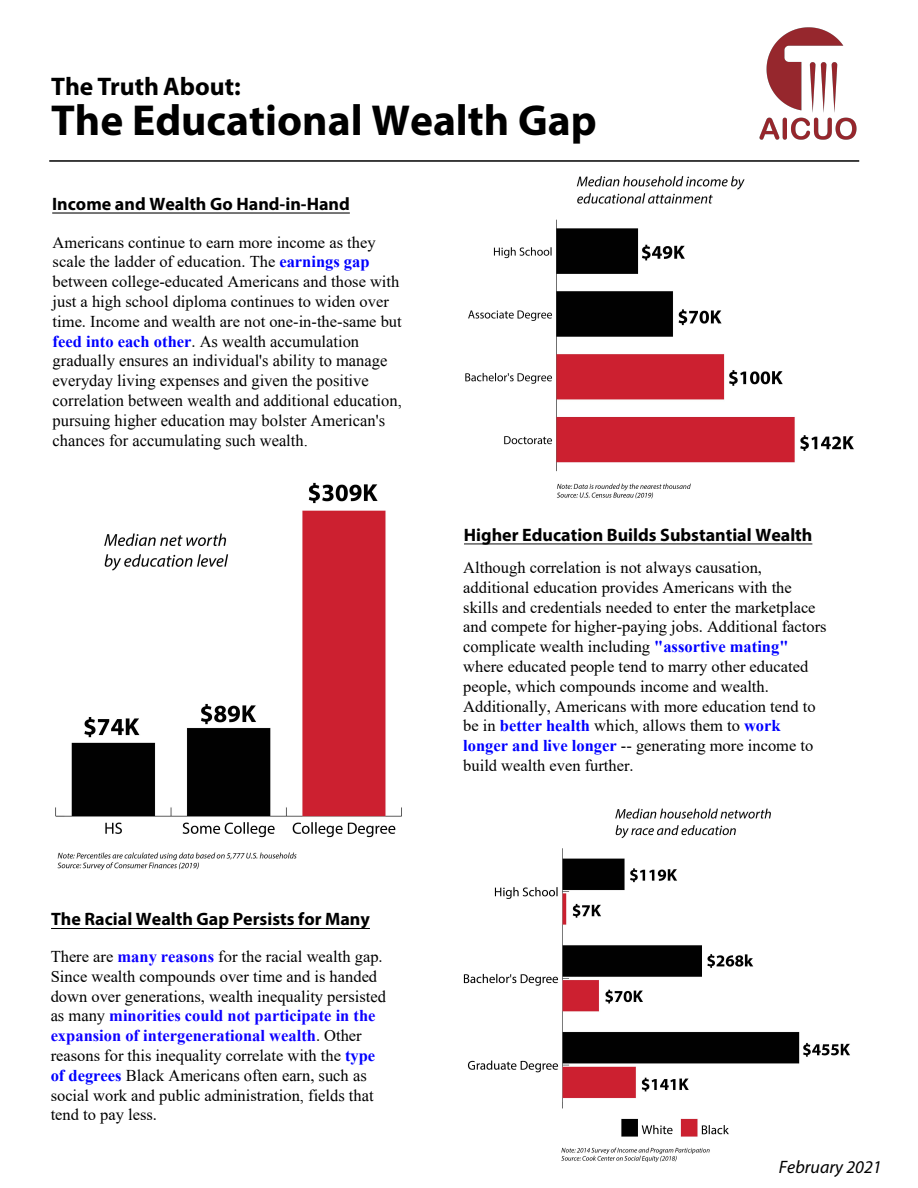
<style>
.page{position:relative;width:918px;height:1188px;background:#fff}
.page>*{position:absolute;margin:0;border:0;box-sizing:border-box;transform-origin:0 0}
.t1{font:700 43.5px "Myriad Pro";color:#000}
.t2{font:700 25.5px "Myriad Pro";color:#000}
.t3{font:700 18px "Myriad Pro";color:#000}
.t4{font:italic 18px "Myriad Pro";color:#000}
.t5{font:16.5px/19.8px "Times New Roman";color:#000}
.s1{font-weight:700;color:#00f}
.s2{font-weight:700;color:#0e00ff}
</style>
<div class="page">
<hr style="left:51px;top:928px;width:319px;height:1px;background:#000">
<hr style="left:52px;top:213px;width:298px;height:1px;background:#000">
<hr style="left:464px;top:543px;width:348px;height:1px;background:#000">
<hr style="left:49px;top:160px;width:810px;height:2px;background:#000">
<img style="left:759px;top:27px;width:98px;height:113px">
<img style="left:55px;top:482px;width:347px;height:388px">
<img style="left:465px;top:176px;width:389px;height:323px">
<img style="left:463px;top:808px;width:387px;height:354px">
<h2 class="t2" style="left:51px;top:69px;width:191px">The Truth About:</h2>
<h1 class="t1" style="left:51px;top:92px;width:547px">The Educational Wealth Gap</h1>
<p class="t3" style="left:52px;top:193px;width:299px">Income and Wealth Go Hand-in-Hand</p>
<p class="t5" style="left:53px;top:232px;width:351px">Americans continue to earn more income as they scale the ladder of education. The <span class="s1">earnings gap </span>between college-educated Americans and those with just a high school diploma continues to widen over time. Income and wealth are not one-in-the-same but <span class="s1">feed into each other</span>. As wealth accumulation gradually ensures an individual's ability to manage everyday living expenses and given the positive correlation between wealth and additional education, pursuing higher education may bolster American's chances for accumulating such wealth.</p>
<p class="t3" style="left:51px;top:907px;width:320px">The Racial Wealth Gap Persists for Many</p>
<p class="t5" style="left:51px;top:946px;width:337px">There are <span class="s2">many reasons</span> for the racial wealth gap.<br>Since wealth compounds over time and is handed down over generations, wealth inequality persisted as many <span class="s2">minorities could not participate in the expansion of intergenerational wealth</span>. Other reasons for this inequality correlate with the <span class="s1">type of degrees</span> Black Americans often earn, such as social work and public administration, fields that tend to pay less.</p>
<p class="t3" style="left:464px;top:523px;width:350px">Higher Education Builds Substantial Wealth</p>
<p class="t5" style="left:463px;top:557px;width:365px">Although correlation is not always causation, additional education provides Americans with the skills and credentials needed to enter the marketplace and compete for higher-paying jobs. Additional factors complicate wealth including <span class="s1">"assortive mating" </span>where educated people tend to marry other educated people, which compounds income and wealth.<br>Additionally, Americans with more education tend to be in <span class="s1">better health</span> which, allows them to <span class="s1">work longer and live longer</span> -- generating more income to build wealth even further.</p>
<p class="t4" style="left:779px;top:1156px;width:104px">February 2021</p>
</div>
